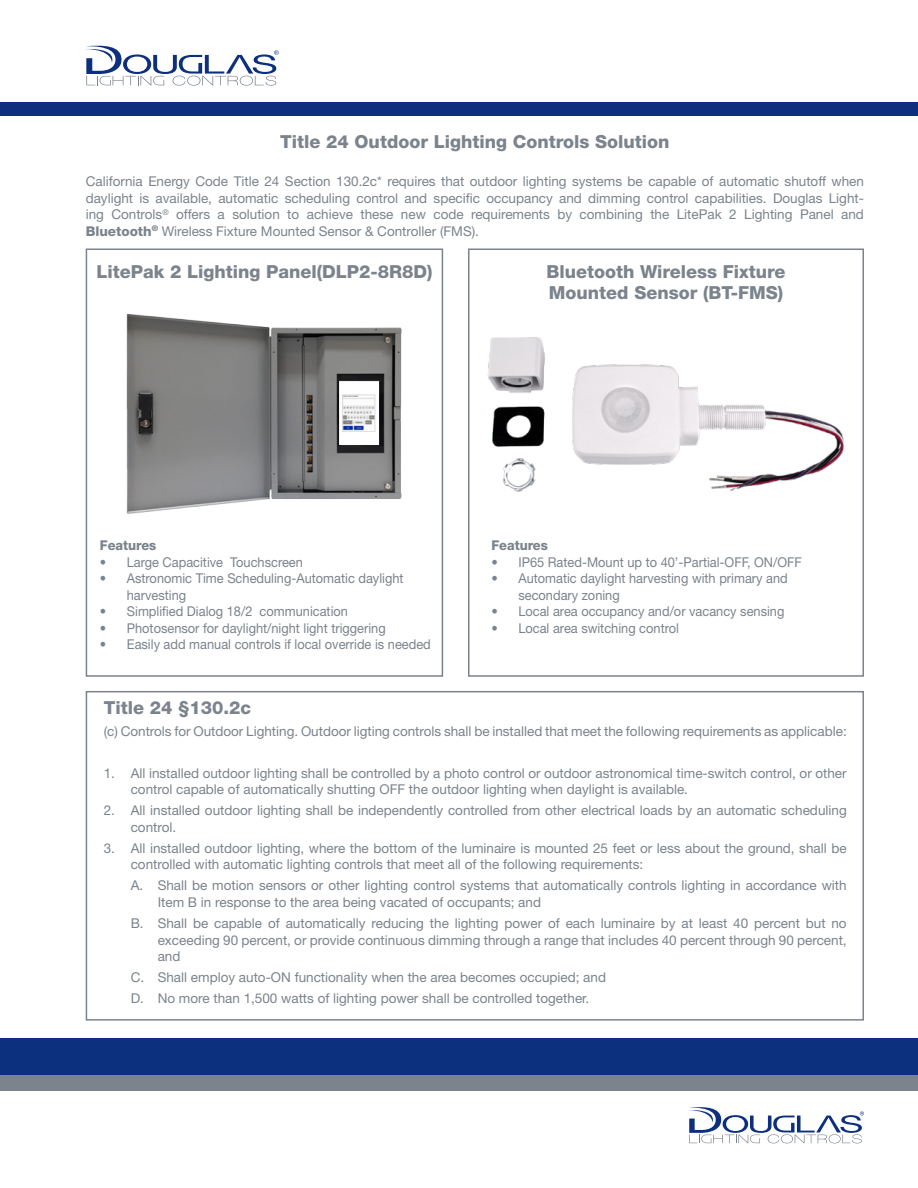
<style>
.page{position:relative;width:918px;height:1188px;background:#fff}
.page>*{position:absolute;margin:0;border:0;box-sizing:border-box;transform-origin:0 0}
.t1{font:800 18px/21.6px "Helvetica Neue LT Std";color:#7b838c}
.t2{font:13.5px/16.5px "Helvetica Neue LT Std";color:#7b838c}
.t3{font:13.5px/16.5px "Helvetica Neue LT Std";color:#7b838c;scale:.95 1}
.t4{font:800 13.5px "Helvetica Neue LT Std";color:#7b838c;scale:.95 1}
.s1{font-weight:800}
</style>
<div class="page">
<div style="left:86px;top:249px;width:357px;height:428px;border:2px solid #7b838c"></div>
<div style="left:468px;top:249px;width:396px;height:428px;border:2px solid #7b838c"></div>
<div style="left:0;top:1039px;width:918px;height:36px;background:#0d307e"></div>
<div style="left:0;top:1075px;width:918px;height:16px;background:#7b838c"></div>
<svg style="left:689px;top:1107px;width:175px;height:36px"></svg>
<svg style="left:86px;top:46px;width:193px;height:40px"></svg>
<div style="left:0;top:102px;width:918px;height:14px;background:#0d307e"></div>
<div style="left:86px;top:691px;width:778px;height:330px;border:2px solid #7b838c"></div>
<img style="left:126px;top:314px;width:276px;height:200px">
<img style="left:340px;top:382px;width:39px;height:63px">
<img style="left:487px;top:337px;width:357px;height:155px">
<h1 class="t1" style="left:280px;top:131px;width:391px">Title 24 Outdoor Lighting Controls Solution</h1>
<p class="t2" style="left:86px;top:173px;width:780px;text-align:justify">California Energy Code Title 24 Section 130.2c* requires that outdoor lighting systems be capable of automatic shutoff when daylight is available, automatic scheduling control and specific occupancy and dimming control capabilities. Douglas Light&shy;ing Controls<sup>®</sup> offers a solution to achieve these new code requirements by combining the LitePak 2 Lighting Panel and <span class="s1">Bluetooth</span><sup>®</sup> Wireless Fixture Mounted Sensor &amp; Controller (FMS).</p>
<h1 class="t1" style="left:96px;top:260px;width:338px">LitePak 2 Lighting Panel(DLP2-8R8D)</h1>
<h1 class="t1" style="left:546px;top:260px;width:241px">Bluetooth Wireless Fixture<br>Mounted Sensor (BT-FMS)</h1>
<p class="t4" style="left:100px;top:537px;width:61px">Features</p>
<p class="t3" style="left:100px;top:554px;width:215px">• Large Capacitive Touchscreen</p>
<p class="t3" style="left:127px;top:570px;width:293px;text-indent:-27px">• Astronomic Time Scheduling-Automatic daylight harvesting</p>
<p class="t3" style="left:100px;top:603px;width:263px">• Simplified Dialog 18/2 communication</p>
<p class="t3" style="left:100px;top:620px;width:302px">• Photosensor for daylight/night light triggering</p>
<p class="t3" style="left:100px;top:636px;width:350px">• Easily add manual controls if local override is needed</p>
<p class="t4" style="left:491px;top:537px;width:61px">Features</p>
<p class="t3" style="left:491px;top:554px;width:328px">• IP65 Rated-Mount up to 40’-Partial-OFF, ON/OFF</p>
<p class="t3" style="left:518px;top:570px;width:285px;text-indent:-27px">• Automatic daylight harvesting with primary and secondary zoning</p>
<p class="t3" style="left:491px;top:603px;width:310px">• Local area occupancy and/or vacancy sensing</p>
<p class="t3" style="left:491px;top:620px;width:199px">• Local area switching control</p>
<h1 class="t1" style="left:104px;top:697px;width:149px">Title 24 §130.2c</h1>
<p class="t2" style="left:104px;top:722px;width:745px">(c) Controls for Outdoor Lighting. Outdoor ligting controls shall be installed that meet the following requirements as applicable:</p>
<p class="t2" style="left:131px;top:764px;width:718px;text-indent:-27px">1. All installed outdoor lighting shall be controlled by a photo control or outdoor astronomical time-switch control, or other control capable of automatically shutting OFF the outdoor lighting when daylight is available.</p>
<p class="t2" style="left:131px;top:802px;width:718px;text-indent:-27px">2. All installed outdoor lighting shall be independently controlled from other electrical loads by an automatic scheduling control.</p>
<p class="t2" style="left:131px;top:840px;width:717px;text-indent:-27px">3. All installed outdoor lighting, where the bottom of the luminaire is mounted 25 feet or less about the ground, shall be controlled with automatic lighting controls that meet all of the following requirements:</p>
<p class="t2" style="left:158px;top:877px;width:691px;text-indent:-27px">A. Shall be motion sensors or other lighting control systems that automatically controls lighting in accordance with<br>Item B in response to the area being vacated of occupants; and</p>
<p class="t2" style="left:158px;top:915px;width:691px;text-align:justify;text-indent:-27px">B. Shall be capable of automatically reducing the lighting power of each luminaire by at least 40 percent but no exceeding 90 percent, or provide continuous dimming through a range that includes 40 percent through 90 percent, and</p>
<p class="t2" style="left:131px;top:967px;width:477px;line-height:21.1px">C. Shall employ auto-ON functionality when the area becomes occupied; and<br>D. No more than 1,500 watts of lighting power shall be controlled together.</p>
</div>
